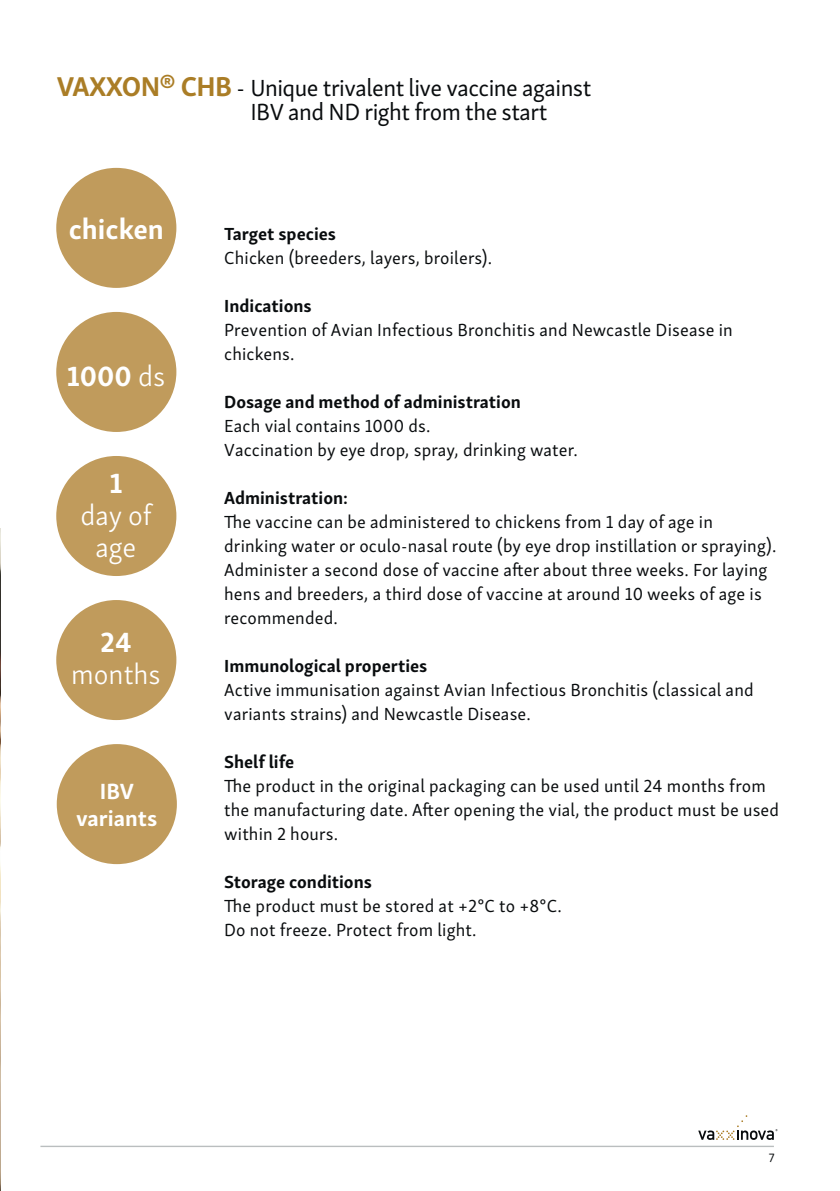
<style>
.page{position:relative;width:840px;height:1191px;background:#fff}
.page>*{position:absolute;margin:0;border:0;box-sizing:border-box;transform-origin:0 0}
.t1{font:700 28.6px "Skolar Sans";color:#fff}
.t2{font:300 28.6px/32px "Skolar Sans Latn";color:#fff;text-align:center}
.t3{font:24px/24px "Skolar Sans Latn";letter-spacing:-.02em;color:#090c0e}
.t4{font:700 22.6px/26.8px "Skolar Sans";color:#fff;text-align:center}
.t5{font:18px/24px "Skolar Sans Latn";letter-spacing:.01em;color:#090c0e}
.t6{font:700 18px "Skolar Sans";color:#090c0e}
.t7{font:12.4px "Skolar Sans Latn";color:#090c0e}
.s1{font-family:"Skolar Sans";font-weight:700;font-size:28px;color:#aa7d26}
.s2{font-family:"Skolar Sans Latn";font-weight:300}
</style>
<div class="page">
<svg style="left:698px;top:1115px;width:79px;height:25px"></svg>
<hr style="left:40px;top:1145px;width:733px;height:2px;background:#babebf">
<img style="left:0;top:528px;width:1px;height:661px">
<div style="left:56px;top:312px;width:120px;height:120px;background:#c09b5c;border-radius:50%"></div>
<div style="left:56px;top:600px;width:120px;height:120px;background:#c09b5c;border-radius:50%"></div>
<div style="left:57px;top:744px;width:120px;height:120px;background:#c09b5c;border-radius:50%"></div>
<div style="left:56px;top:456px;width:120px;height:120px;background:#c09b5c;border-radius:50%"></div>
<div style="left:56px;top:168px;width:120px;height:120px;background:#c09b5c;border-radius:50%"></div>
<h2 class="t3" style="left:250px;top:74px;width:342px;text-indent:-193px"><span class="s1">VAXXON® CHB</span> - Unique trivalent live vaccine against<br>IBV and ND right from the start</h2>
<h1 class="t1" style="left:69px;top:206px;width:97px">chicken</h1>
<p class="t6" style="left:224px;top:219px;width:113px">Target species</p>
<p class="t5" style="left:224px;top:244px;width:269px">Chicken (breeders, layers, broilers).</p>
<p class="t6" style="left:224px;top:291px;width:89px">Indications</p>
<p class="t5" style="left:224px;top:316px;width:510px">Prevention of Avian Infectious Bronchitis and Newcastle Disease in chickens.</p>
<p class="t6" style="left:224px;top:387px;width:298px">Dosage and method of administration</p>
<p class="t5" style="left:224px;top:412px;width:355px">Each vial contains 1000 ds.<br>Vaccination by eye drop, spray, drinking water.</p>
<p class="t6" style="left:224px;top:483px;width:125px">Administration:</p>
<p class="t5" style="left:224px;top:508px;width:553px">The vaccine can be administered to chickens from 1 day of age in drinking water or oculo-nasal route (by eye drop instillation or spraying).<br>Administer a second dose of vaccine after about three weeks. For laying hens and breeders, a third dose of vaccine at around 10 weeks of age is recommended.</p>
<p class="t6" style="left:224px;top:651px;width:205px">Immunological properties</p>
<p class="t5" style="left:224px;top:676px;width:530px">Active immunisation against Avian Infectious Bronchitis (classical and variants strains) and Newcastle Disease.</p>
<p class="t6" style="left:224px;top:747px;width:72px">Shelf life</p>
<p class="t5" style="left:224px;top:772px;width:556px">The product in the original packaging can be used until 24 months from the manufacturing date. After opening the vial, the product must be used within 2 hours.</p>
<p class="t6" style="left:224px;top:867px;width:149px">Storage conditions</p>
<p class="t5" style="left:224px;top:892px;width:339px">The product must be stored at +2°C to +8°C.<br>Do not freeze. Protect from light.</p>
<h1 class="t1" style="left:67px;top:352px;width:100px">1000 <span class="s2">ds</span></h1>
<h1 class="t1" style="left:109px;top:460px;width:15px">1</h1>
<h1 class="t2" style="left:81px;top:497px;width:73px">day of age</h1>
<h1 class="t1" style="left:100px;top:619px;width:33px">24</h1>
<h1 class="t2" style="left:71px;top:656px;width:91px">months</h1>
<p class="t4" style="left:76px;top:776px;width:83px">IBV variants</p>
<p class="t7" style="left:768px;top:1148px;width:7px">7</p>
</div>
